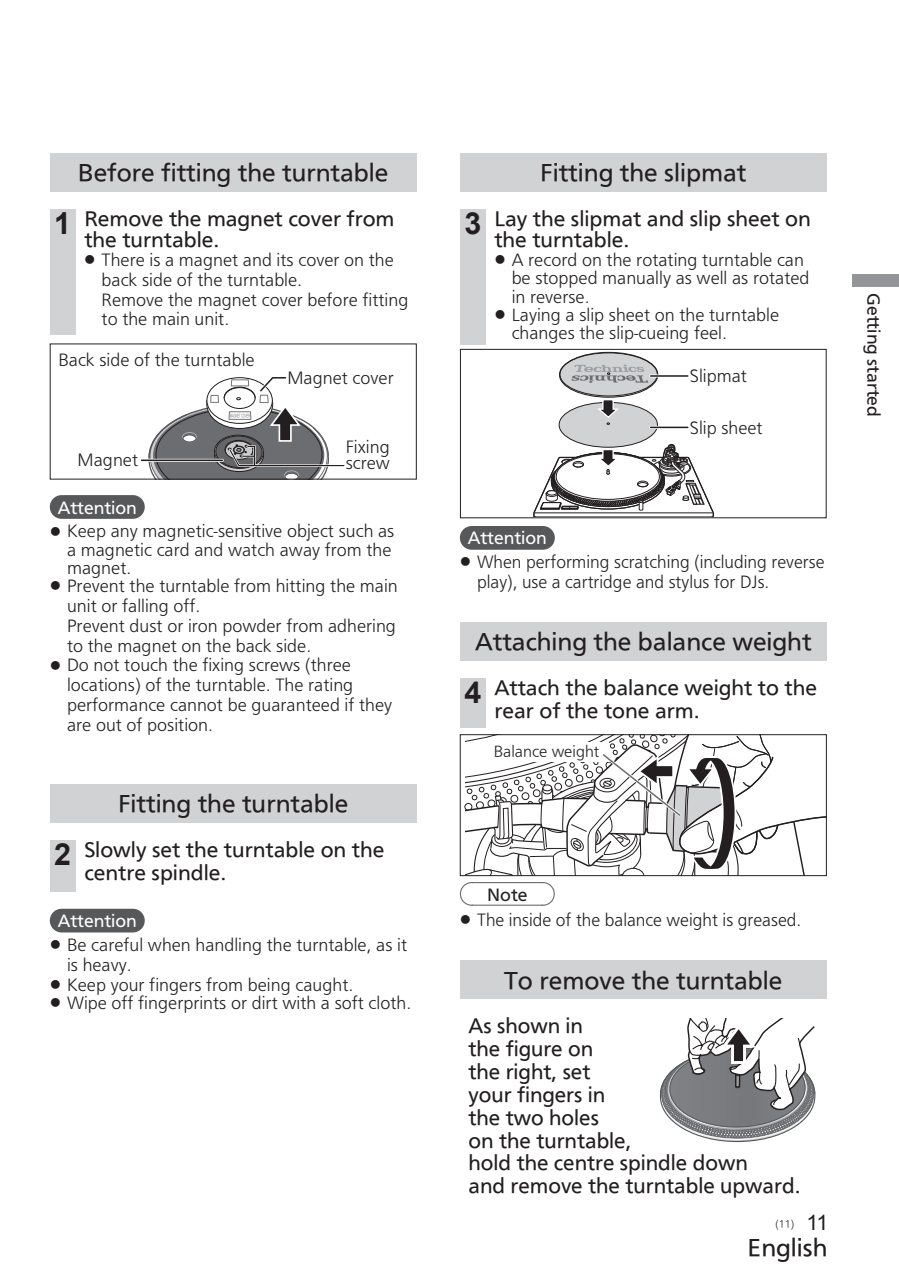
<style>
.page{position:relative;width:899px;height:1277px;background:#fff}
.page>*{position:absolute;margin:0;border:0;box-sizing:border-box;transform-origin:0 0}
.t1{font:21.35px "PUD Sans serif M";color:#231f20}
.t2{font:21.35px "Arial";color:#231f20}
.t3{font:18.2px/22.8px "PUD Sans serif M";color:#231f20}
.t4{font:15.22px/19.8px "PUD Sans serif R";color:#231f20}
.t5{font:15.22px "PUD Sans serif M";color:#fff}
.t6{font:15.22px "PUD Sans serif M";color:#231f20}
.t7{font:13.65px "PUD Sans serif R";color:#231f20}
.t8{font:9.1px "PUD Sans serif R";color:#231f20}
.s1{font-family:"Arial";font-weight:700;font-size:30.45px}
</style>
<div class="page">
<div style="left:853px;top:274px;width:46px;height:13px;background:#939598"></div>
<div style="left:50px;top:153px;width:367px;height:39px;background:#d1d2d4"></div>
<div style="left:50px;top:209px;width:26px;height:126px;background:#d1d2d4"></div>
<hr style="left:142px;top:460px;width:80px;height:1px;background:#231f20">
<svg style="left:148px;top:377px;width:198px;height:102px"></svg>
<div style="left:50px;top:495px;width:95px;height:24px;background:#57585a;border-radius:12px"></div>
<div style="left:50px;top:784px;width:367px;height:39px;background:#d1d2d4"></div>
<div style="left:50px;top:840px;width:26px;height:51px;background:#d1d2d4"></div>
<div style="left:50px;top:909px;width:95px;height:23px;background:#57585a;border-radius:12px"></div>
<div style="left:460px;top:622px;width:367px;height:39px;background:#d1d2d4"></div>
<div style="left:460px;top:678px;width:26px;height:50px;background:#d1d2d4"></div>
<svg style="left:459px;top:735px;width:367px;height:171px"></svg>
<div style="left:460px;top:960px;width:367px;height:39px;background:#d1d2d4"></div>
<svg style="left:659px;top:1019px;width:157px;height:123px"></svg>
<div style="left:460px;top:153px;width:367px;height:39px;background:#d1d2d4"></div>
<div style="left:460px;top:209px;width:26px;height:135px;background:#d1d2d4"></div>
<div style="left:559px;top:402px;width:98px;height:45px;background:#d1d2d4;border-radius:50%"></div>
<svg style="left:595px;top:400px;width:26px;height:25px"></svg>
<div style="left:559px;top:352px;width:99px;height:45px;background:#d1d2d4;border-radius:50%"></div>
<div style="left:559px;top:352px;width:99px;height:46px;border:1px solid #231f20;border-radius:50%"></div>
<div style="left:560px;top:353px;width:97px;height:43px;border:1px solid #231f20;border-radius:50%"></div>
<svg style="left:571px;top:365px;width:77px;height:18px"></svg>
<svg style="left:533px;top:443px;width:181px;height:73px"></svg>
<hr style="left:651px;top:374px;width:37px;height:3px;background:#fff">
<hr style="left:651px;top:426px;width:37px;height:3px;background:#fff">
<hr style="left:651px;top:375px;width:37px;height:2px;background:#231f20">
<hr style="left:651px;top:427px;width:37px;height:1px;background:#231f20">
<div style="left:460px;top:349px;width:366px;height:169px;border:1px solid #231f20"></div>
<div style="left:460px;top:526px;width:95px;height:24px;background:#57585a;border-radius:12px"></div>
<p class="t1" style="left:78px;top:162px;width:312px">Before fitting the turntable</p>
<p class="t3" style="left:84px;top:208px;width:312px;line-height:21.3px;text-indent:-30px"><span class="s1">1</span> Remove the magnet cover from the turntable.</p>
<p class="t4" style="left:102px;top:250px;width:308px;text-indent:-17px">● There is a magnet and its cover on the back side of the turntable.<br>Remove the magnet cover before fitting to the main unit.</p>
<p class="t4" style="left:58px;top:349px;width:198px">Back side of the turntable</p>
<p class="t4" style="left:287px;top:368px;width:108px">Magnet cover</p>
<p class="t4" style="left:78px;top:449px;width:62px">Magnet</p>
<p class="t4" style="left:346px;top:438px;width:46px;line-height:16.8px">Fixing screw</p>
<p class="t5" style="left:58px;top:499px;width:81px">Attention</p>
<p class="t4" style="left:67px;top:522px;width:329px;line-height:18.2px;text-indent:-17px">● Keep any magnetic-sensitive object such as a magnetic card and watch away from the magnet.</p>
<p class="t4" style="left:67px;top:576px;width:332px;text-indent:-17px">● Prevent the turntable from hitting the main unit or falling off.<br>Prevent dust or iron powder from adhering to the magnet on the back side.</p>
<p class="t4" style="left:67px;top:655px;width:327px;text-indent:-17px">● Do not touch the fixing screws (three locations) of the turntable. The rating performance cannot be guaranteed if they are out of position.</p>
<p class="t1" style="left:118px;top:793px;width:232px">Fitting the turntable</p>
<p class="t3" style="left:84px;top:838px;width:302px;text-indent:-30px"><span class="s1">2</span> Slowly set the turntable on the centre spindle.</p>
<p class="t5" style="left:58px;top:913px;width:81px">Attention</p>
<p class="t4" style="left:67px;top:935px;width:342px;text-indent:-17px">● Be careful when handling the turntable, as it is heavy.</p>
<p class="t4" style="left:50px;top:974px;width:305px">● Keep your fingers from being caught.</p>
<p class="t4" style="left:50px;top:992px;width:363px">● Wipe off fingerprints or dirt with a soft cloth.</p>
<p class="t1" style="left:540px;top:162px;width:208px">Fitting the slipmat</p>
<p class="t3" style="left:494px;top:208px;width:318px;line-height:21.3px;text-indent:-30px"><span class="s1">3</span> Lay the slipmat and slip sheet on the turntable.</p>
<p class="t4" style="left:512px;top:250px;width:299px;line-height:18.2px;text-indent:-17px">● A record on the rotating turntable can be stopped manually as well as rotated in reverse.</p>
<p class="t4" style="left:512px;top:305px;width:269px;line-height:18.2px;text-indent:-17px">● Laying a slip sheet on the turntable changes the slip-cueing feel.</p>
<p class="t4" style="left:690px;top:366px;width:59px">Slipmat</p>
<p class="t4" style="left:690px;top:417px;width:75px">Slip sheet</p>
<p class="t5" style="left:468px;top:530px;width:81px">Attention</p>
<p class="t4" style="left:477px;top:552px;width:349px;text-indent:-17px">● When performing scratching (including reverse play), use a cartridge and stylus for DJs.</p>
<p class="t1" style="left:475px;top:631px;width:338px">Attaching the balance weight</p>
<p class="t3" style="left:494px;top:676px;width:324px;text-indent:-30px"><span class="s1">4</span> Attach the balance weight to the rear of the tone arm.</p>
<p class="t7" style="left:494px;top:744px;width:107px">Balance weight</p>
<p class="t6" style="left:881px;top:293px;width:125px;rotate:90deg">Getting started</p>
<p class="t6" style="left:487px;top:886px;width:42px">Note</p>
<p class="t4" style="left:460px;top:910px;width:343px">● The inside of the balance weight is greased.</p>
<p class="t1" style="left:504px;top:969px;width:280px">To remove the turntable</p>
<p class="t3" style="left:468px;top:1014px;width:333px">As shown in<br>the figure on<br>the right, set<br>your fingers in<br>the two holes<br>on the turntable,<br>hold the centre spindle down<br>and remove the turntable upward.</p>
<p class="t8" style="left:775px;top:1219px;width:20px">(11)</p>
<p class="t2" style="left:806px;top:1210px;width:24px">11</p>
<p class="t1" style="left:748px;top:1236px;width:81px">English</p>
</div>
